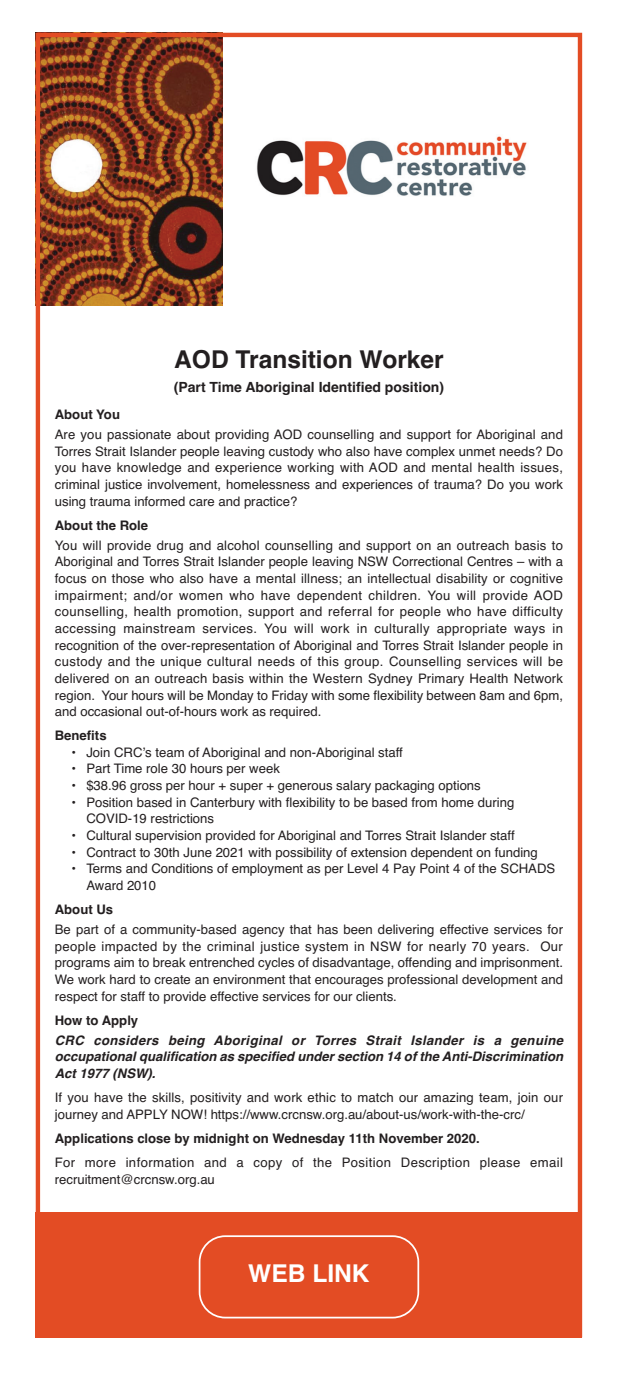
<style>
.page{position:relative;width:622px;height:1375px;background:#fff}
.page>*{position:absolute;margin:0;border:0;box-sizing:border-box;transform-origin:0 0}
.t1{font:700 24.5px "Helvetica";color:#231f20}
.t2{font:700 24.5px "Helvetica";color:#fff}
.t3{font:700 14px "Helvetica";color:#231f20}
.t4{font:13.12px/16.6px "Helvetica";color:#231f20;text-align:justify}
.t5{font:italic 700 13.12px/16.6px "Helvetica";color:#231f20;text-align:justify}
.t6{font:700 13.12px "Helvetica";color:#231f20}
.t7{font:13.12px/16.6px "Helvetica";letter-spacing:.03em;color:#231f20}
</style>
<div class="page">
<img style="left:41px;top:38px;width:181px;height:268px">
<div style="left:36px;top:33px;width:545px;height:1304px;border:4px solid #e34c24"></div>
<img style="left:256px;top:136px;width:271px;height:60px">
<div style="left:36px;top:1212px;width:545px;height:125px;background:#e34c24"></div>
<svg style="left:198px;top:1235px;width:221px;height:83px"></svg>
<h1 class="t1" style="left:174px;top:351px;width:271px">AOD Transition Worker</h1>
<p class="t3" style="left:174px;top:381px;width:271px">(Part Time Aboriginal Identified position)</p>
<p class="t6" style="left:55px;top:409px;width:67px">About You</p>
<p class="t4" style="left:55px;top:427px;width:509px">Are you passionate about providing AOD counselling and support for Aboriginal and Torres Strait Islander people leaving custody who also have complex unmet needs? Do you have knowledge and experience working with AOD and mental health issues, criminal justice involvement, homelessness and experiences of trauma? Do you work using trauma informed care and practice?</p>
<p class="t6" style="left:55px;top:520px;width:95px">About the Role</p>
<p class="t4" style="left:55px;top:538px;width:509px">You will provide drug and alcohol counselling and support on an outreach basis to Aboriginal and Torres Strait Islander people leaving NSW Correctional Centres – with a focus on those who also have a mental illness; an intellectual disability or cognitive impairment; and/or women who have dependent children. You will provide AOD counselling, health promotion, support and referral for people who have difficulty accessing mainstream services. You will work in culturally appropriate ways in recognition of the over-representation of Aboriginal and Torres Strait Islander people in custody and the unique cultural needs of this group. Counselling services will be delivered on an outreach basis within the Western Sydney Primary Health Network region. Your hours will be Monday to Friday with some flexibility between 8am and 6pm, and occasional out-of-hours work as required.</p>
<p class="t6" style="left:55px;top:731px;width:53px">Benefits</p>
<p class="t4" style="left:71px;top:745px;width:333px">• Join CRC’s team of Aboriginal and non-Aboriginal staff</p>
<p class="t4" style="left:71px;top:762px;width:210px">• Part Time role 30 hours per week</p>
<p class="t4" style="left:71px;top:778px;width:410px">• $38.96 gross per hour + super + generous salary packaging options</p>
<p class="t4" style="left:86px;top:795px;width:429px;text-indent:-15px">• Position based in Canterbury with flexibility to be based from home during<br>COVID-19 restrictions</p>
<p class="t4" style="left:71px;top:828px;width:444px">• Cultural supervision provided for Aboriginal and Torres Strait Islander staff</p>
<p class="t4" style="left:71px;top:845px;width:467px">• Contract to 30th June 2021 with possibility of extension dependent on funding</p>
<p class="t4" style="left:86px;top:861px;width:470px;text-indent:-15px">• Terms and Conditions of employment as per Level 4 Pay Point 4 of the SCHADS<br>Award 2010</p>
<p class="t6" style="left:55px;top:904px;width:60px">About Us</p>
<p class="t4" style="left:55px;top:922px;width:509px">Be part of a community-based agency that has been delivering effective services for people impacted by the criminal justice system in NSW for nearly 70 years. Our programs aim to break entrenched cycles of disadvantage, offending and imprisonment.<br>We work hard to create an environment that encourages professional development and respect for staff to provide effective services for our clients.</p>
<p class="t6" style="left:55px;top:1015px;width:85px">How to Apply</p>
<p class="t5" style="left:55px;top:1033px;width:509px">CRC considers being Aboriginal or Torres Strait Islander is a genuine occupational qualification as specified under section 14 of the Anti-Discrimination Act 1977 (NSW).</p>
<p class="t4" style="left:55px;top:1090px;width:509px">If you have the skills, positivity and work ethic to match our amazing team, join our journey and APPLY NOW! https://www.crcnsw.org.au/about-us/work-with-the-crc/</p>
<p class="t6" style="left:55px;top:1133px;width:426px">Applications close by midnight on Wednesday 11th November 2020.</p>
<p class="t7" style="left:55px;top:1155px;width:509px">For more information and a copy of the Position Description please email recruitment@crcnsw.org.au</p>
<h1 class="t2" style="left:248px;top:1264px;width:123px">WEB LINK</h1>
</div>
